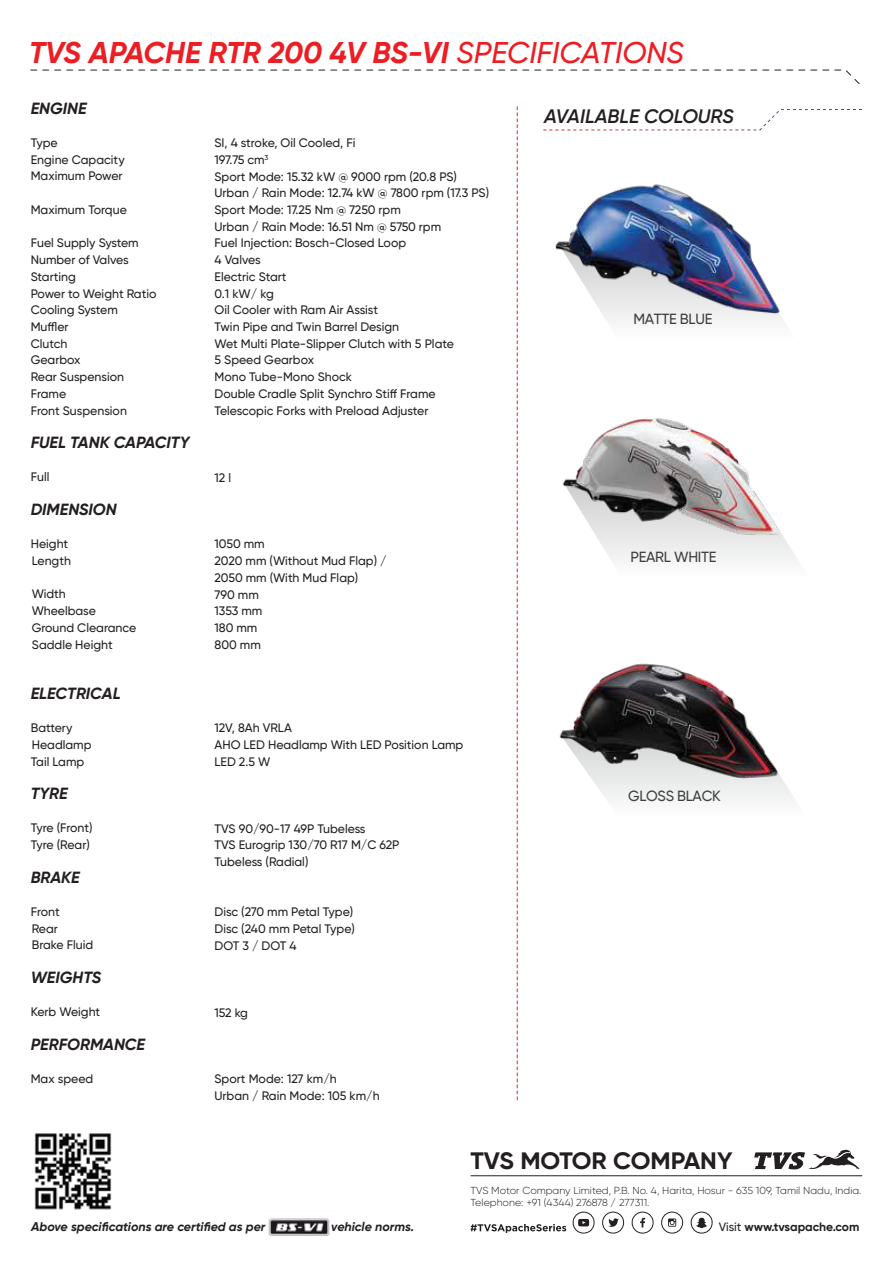
<style>
.page{position:relative;width:893px;height:1263px;background:#fff}
.page>*{position:absolute;margin:0;border:0;box-sizing:border-box;transform-origin:0 0}
.t1{font:italic 700 30px "Gilroy";letter-spacing:-.01em;color:#ed1d24}
.t2{font:700 23.7px "Gilroy";color:#231f20;scale:1.05 1}
.t3{font:italic 600 19.5px "Gilroy";color:#231f20}
.t4{font:italic 700 16.2px "Gilroy";color:#231f20}
.t5{font:500 14.7px "Gilroy";letter-spacing:-.02em;color:#414042}
.t6{font:italic 700 12.6px "Gilroy";color:#231f20}
.t7{font:500 12.3px/16.6px "Gilroy";color:#231f20}
.t8{font:700 12.15px "Gilroy";color:#231f20}
.t9{font:300 10.2px/12.1px "Gilroy";color:#231f20;scale:1.04 1}
.s1{font-weight:500}
</style>
<div class="page">
<svg style="left:30px;top:69px;width:830px;height:15px"></svg>
<svg style="left:543px;top:109px;width:319px;height:22px"></svg>
<svg style="left:607px;top:320px;width:177px;height:3px"></svg>
<img style="left:555px;top:184px;width:228px;height:136px">
<svg style="left:602px;top:792px;width:193px;height:8px"></svg>
<img style="left:559px;top:663px;width:231px;height:130px">
<svg style="left:610px;top:543px;width:187px;height:17px"></svg>
<img style="left:563px;top:418px;width:224px;height:139px">
<img style="left:268px;top:1218px;width:62px;height:18px">
<hr style="left:471px;top:1175px;width:391px;height:1px;background:#231f20">
<svg style="left:754px;top:1150px;width:106px;height:20px"></svg>
<svg style="left:572px;top:1211px;width:53px;height:23px"></svg>
<svg style="left:631px;top:1211px;width:53px;height:23px"></svg>
<svg style="left:690px;top:1211px;width:23px;height:23px"></svg>
<svg style="left:471px;top:1224px;width:95px;height:9px"></svg>
<svg style="left:517px;top:107px;width:1px;height:994px"></svg>
<img style="left:34px;top:1133px;width:78px;height:77px">
<h1 class="t1" style="left:29px;top:34px;width:656px">TVS APACHE RTR 200 4V BS-VI <span class="s1">SPECIFICATIONS</span></h1>
<h3 class="t4" style="left:31px;top:98px;width:58px">ENGINE</h3>
<p class="t7" style="left:31px;top:134px;width:95px">Type<br>Engine Capacity<br>Maximum Power</p>
<p class="t7" style="left:31px;top:201px;width:98px">Maximum Torque</p>
<p class="t7" style="left:31px;top:235px;width:127px">Fuel Supply System<br>Number of Valves<br>Starting<br>Power to Weight Ratio<br>Cooling System<br>Muffler<br>Clutch<br>Gearbox<br>Rear Suspension<br>Frame<br>Front Suspension</p>
<h3 class="t4" style="left:31px;top:432px;width:160px">FUEL TANK CAPACITY</h3>
<p class="t7" style="left:31px;top:469px;width:20px">Full</p>
<h3 class="t4" style="left:31px;top:499px;width:87px">DIMENSION</h3>
<p class="t7" style="left:31px;top:535px;width:42px">Height<br>Length</p>
<p class="t7" style="left:32px;top:586px;width:106px">Width<br>Wheelbase<br>Ground Clearance<br>Saddle Height</p>
<h3 class="t4" style="left:31px;top:683px;width:91px">ELECTRICAL</h3>
<p class="t7" style="left:31px;top:719px;width:62px">Battery<br>Headlamp<br>Tail Lamp</p>
<h3 class="t4" style="left:31px;top:783px;width:38px">TYRE</h3>
<p class="t7" style="left:31px;top:820px;width:63px">Tyre (Front)<br>Tyre (Rear)</p>
<h3 class="t4" style="left:31px;top:867px;width:51px">BRAKE</h3>
<p class="t7" style="left:31px;top:903px;width:64px">Front<br>Rear<br>Brake Fluid</p>
<h3 class="t4" style="left:31px;top:967px;width:72px">WEIGHTS</h3>
<p class="t7" style="left:31px;top:1003px;width:71px">Kerb Weight</p>
<h3 class="t4" style="left:31px;top:1034px;width:116px">PERFORMANCE</h3>
<p class="t7" style="left:31px;top:1070px;width:64px">Max speed</p>
<p class="t7" style="left:214px;top:134px;width:276px">SI, 4 stroke, Oil Cooled, Fi<br>197.75 cm<sup>3<br></sup>Sport Mode: 15.32 kW @ 9000 rpm (20.8 PS)<br>Urban / Rain Mode: 12.74 kW @ 7800 rpm (17.3 PS)<br>Sport Mode: 17.25 Nm @ 7250 rpm<br>Urban / Rain Mode: 16.51 Nm @ 5750 rpm<br>Fuel Injection: Bosch-Closed Loop<br>4 Valves<br>Electric Start<br>0.1 kW/ kg<br>Oil Cooler with Ram Air Assist<br>Twin Pipe and Twin Barrel Design<br>Wet Multi Plate-Slipper Clutch with 5 Plate<br>5 Speed Gearbox<br>Mono Tube-Mono Shock<br>Double Cradle Split Synchro Stiff Frame<br>Telescopic Forks with Preload Adjuster</p>
<p class="t7" style="left:215px;top:469px;width:18px">12 l</p>
<p class="t7" style="left:215px;top:536px;width:174px">1050 mm<br>2020 mm (Without Mud Flap) /<br>2050 mm (With Mud Flap)<br>790 mm<br>1353 mm<br>180 mm<br>800 mm</p>
<p class="t7" style="left:215px;top:719px;width:250px">12V, 8Ah VRLA<br>AHO LED Headlamp With LED Position Lamp<br>LED 2.5 W</p>
<p class="t7" style="left:215px;top:820px;width:187px">TVS 90/90-17 49P Tubeless<br>TVS Eurogrip 130/70 R17 M/C 62P<br>Tubeless (Radial)</p>
<p class="t7" style="left:215px;top:903px;width:142px">Disc (270 mm Petal Type)<br>Disc (240 mm Petal Type)<br>DOT 3 / DOT 4</p>
<p class="t7" style="left:215px;top:1004px;width:35px">152 kg</p>
<p class="t7" style="left:215px;top:1070px;width:167px">Sport Mode: 127 km/h<br>Urban / Rain Mode: 105 km/h</p>
<h3 class="t3" style="left:544px;top:104px;width:191px">AVAILABLE COLOURS</h3>
<p class="t5" style="left:633px;top:310px;width:80px">MATTE BLUE</p>
<p class="t5" style="left:630px;top:547px;width:87px">PEARL WHITE</p>
<p class="t5" style="left:628px;top:787px;width:94px">GLOSS BLACK</p>
<p class="t6" style="left:31px;top:1218px;width:236px">Above specifications are certified as per</p>
<p class="t6" style="left:331px;top:1218px;width:84px">vehicle norms.</p>
<h2 class="t2" style="left:471px;top:1145px;width:251px">TVS MOTOR COMPANY</h2>
<p class="t9" style="left:471px;top:1184px;width:377px">TVS Motor Company Limited, P.B. No. 4, Harita, Hosur - 635 109, Tamil Nadu, India.<br>Telephone: +91 (4344) 276878 / 277311.</p>
<p class="t8" style="left:719px;top:1219px;width:142px"><span class="s1">Visit</span> www.tvsapache.com</p>
</div>
